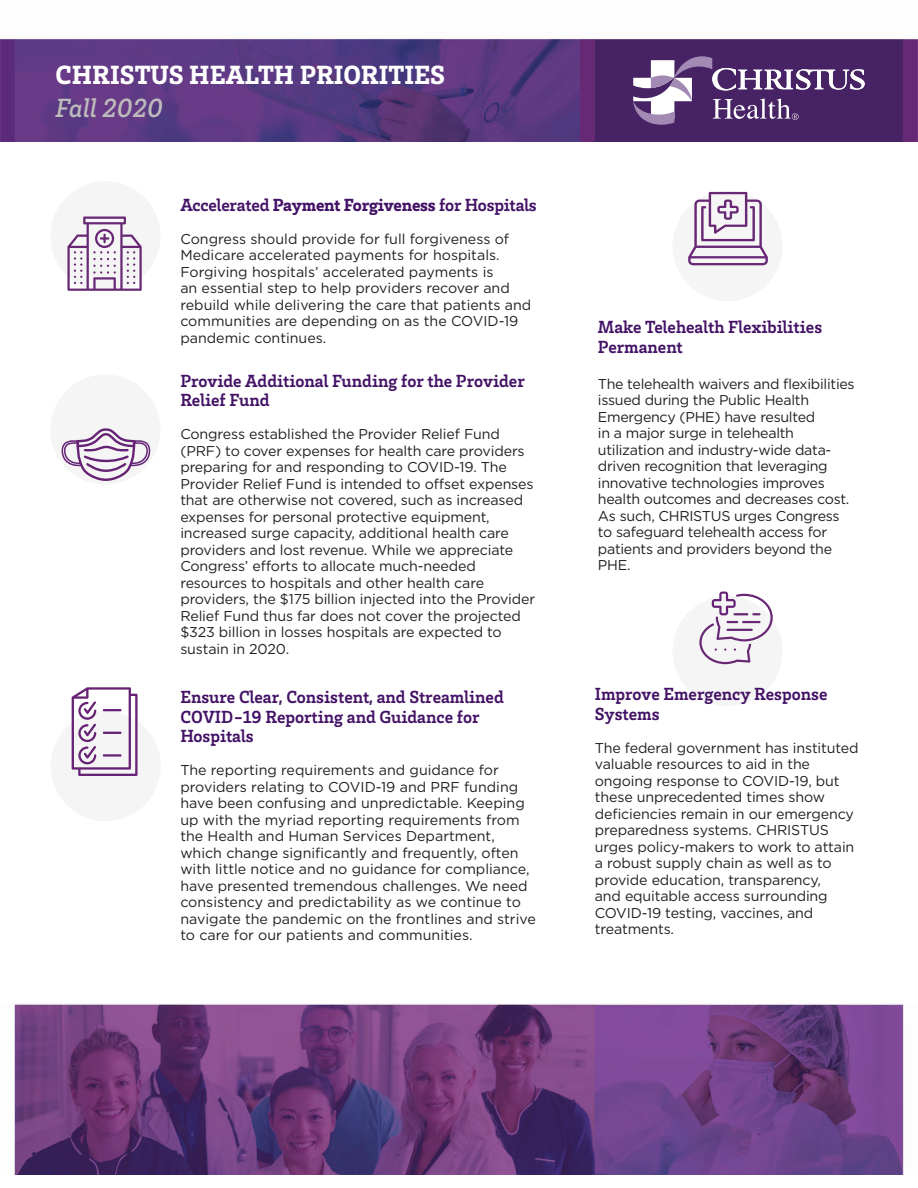
<style>
.page{position:relative;width:918px;height:1188px;background:#fff}
.page>*{position:absolute;margin:0;border:0;box-sizing:border-box;transform-origin:0 0}
.t1{font:900 27px "Brix Slab";color:#fff}
.t2{font:italic 500 27px "Brix Slab";color:#bdbbbb}
.t3{font:700 18px/19.5px "Brix Slab";color:#431266}
.t4{font:14.25px/16.5px "Gotham";letter-spacing:-.01em;color:#231f20}
.s1{font-weight:900}
</style>
<div class="page">
<div style="left:672px;top:596px;width:111px;height:110px;background:#f5f5f5;border-radius:50%"></div>
<div style="left:672px;top:191px;width:111px;height:110px;background:#f5f5f5;border-radius:50%"></div>
<div style="left:51px;top:711px;width:110px;height:110px;background:#f5f5f5;border-radius:50%"></div>
<div style="left:50px;top:181px;width:110px;height:110px;background:#f5f5f5;border-radius:50%"></div>
<div style="left:50px;top:374px;width:110px;height:111px;background:#f5f5f5;border-radius:50%"></div>
<svg style="left:688px;top:192px;width:80px;height:73px"></svg>
<svg style="left:699px;top:592px;width:74px;height:72px"></svg>
<hr style="left:727px;top:629px;width:26px;height:2px;background:#682875">
<svg style="left:67px;top:217px;width:75px;height:74px"></svg>
<svg style="left:62px;top:428px;width:88px;height:53px"></svg>
<svg style="left:72px;top:687px;width:66px;height:89px"></svg>
<hr style="left:103px;top:754px;width:19px;height:3px;background:#662274">
<img style="left:14px;top:1004px;width:890px;height:170px">
<img style="left:0;top:38px;width:918px;height:104px">
<svg style="left:633px;top:56px;width:232px;height:69px;background:#6f5286"></svg>
<p class="t1" style="left:56px;top:57px;width:391px">CHRISTUS HEALTH PRIORITIES</p>
<p class="t2" style="left:56px;top:90px;width:109px">Fall 2020</p>
<p class="t3" style="left:180px;top:194px;width:358px">Accelerated <span class="s1">Payment Forgiveness</span> for Hospitals</p>
<p class="t4" style="left:180px;top:230px;width:352px">Congress should provide for full forgiveness of Medicare accelerated payments for hospitals.<br>Forgiving hospitals’ accelerated payments is<br>an essential step to help providers recover and rebuild while delivering the care that patients and communities are depending on as the COVID-19 pandemic continues.</p>
<p class="t3" style="left:180px;top:370px;width:346px">Provide Additional Funding for the Provider<br>Relief Fund</p>
<p class="t4" style="left:180px;top:426px;width:356px">Congress established the Provider Relief Fund (PRF) to cover expenses for health care providers preparing for and responding to COVID-19. The Provider Relief Fund is intended to offset expenses that are otherwise not covered, such as increased expenses for personal protective equipment, increased surge capacity, additional health care providers and lost revenue. While we appreciate Congress’ efforts to allocate much-needed resources to hospitals and other health care providers, the $175 billion injected into the Provider Relief Fund thus far does not cover the projected $323 billion in losses hospitals are expected to sustain in 2020.</p>
<p class="t3" style="left:180px;top:687px;width:325px">Ensure Clear, Consistent, and Streamlined<br>COVID-19 Reporting and Guidance for<br>Hospitals</p>
<p class="t4" style="left:180px;top:762px;width:357px">The reporting requirements and guidance for providers relating to COVID-19 and PRF funding have been confusing and unpredictable. Keeping up with the myriad reporting requirements from the Health and Human Services Department, which change significantly and frequently, often with little notice and no guidance for compliance, have presented tremendous challenges. We need consistency and predictability as we continue to navigate the pandemic on the frontlines and strive to care for our patients and communities.</p>
<p class="t3" style="left:598px;top:316px;width:226px">Make Telehealth Flexibilities<br>Permanent</p>
<p class="t4" style="left:598px;top:375px;width:258px">The telehealth waivers and flexibilities issued during the Public Health<br>Emergency (PHE) have resulted<br>in a major surge in telehealth utilization and industry-wide data&shy;driven recognition that leveraging innovative technologies improves health outcomes and decreases cost.<br>As such, CHRISTUS urges Congress to safeguard telehealth access for patients and providers beyond the<br>PHE.</p>
<p class="t3" style="left:595px;top:684px;width:234px">Improve Emergency Response<br>Systems</p>
<p class="t4" style="left:595px;top:739px;width:265px">The federal government has instituted valuable resources to aid in the ongoing response to COVID-19, but these unprecedented times show deficiencies remain in our emergency preparedness systems. CHRISTUS urges policy-makers to work to attain a robust supply chain as well as to provide education, transparency,<br>and equitable access surrounding<br>COVID-19 testing, vaccines, and treatments.</p>
</div>
